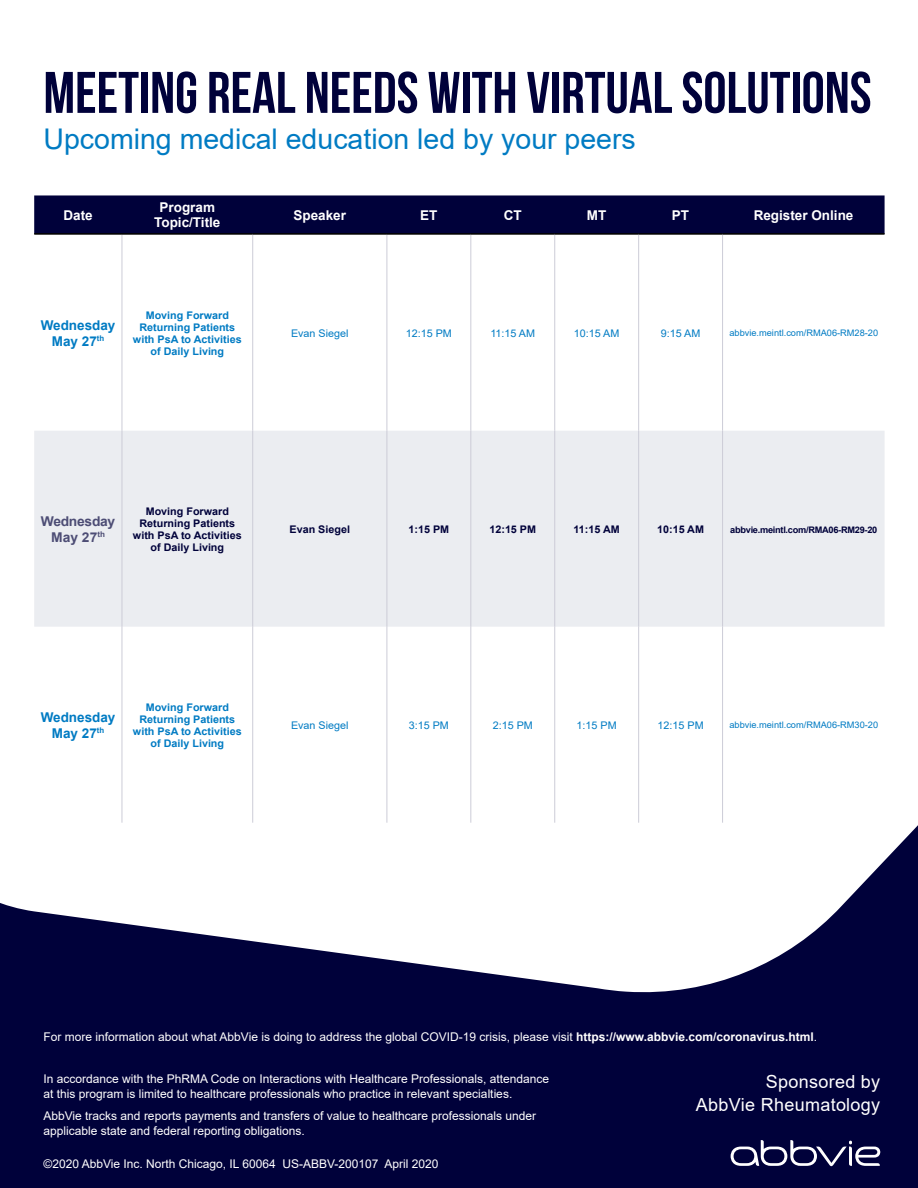
<style>
.page{position:relative;width:918px;height:1188px;background:#00013a}
.page>*{position:absolute;margin:0;border:0;box-sizing:border-box;transform-origin:0 0}
.t1{font:58.5px "Bebas Neue";color:#00013a}
.t2{font:28.5px "Arial";color:#007bc3}
.t3{font:18px/23.1px "Arial";letter-spacing:.015em;color:#fff;text-align:right}
.t4{font:700 13.5px/15.5px "Arial";color:#fff;text-align:center}
.t5{font:700 13.5px/16.2px "Arial";color:#007bc3;text-align:center}
.t6{font:700 13.5px/16.2px "Arial";letter-spacing:-.02em;color:#4d4d75;text-align:center}
.t7{font:12px/15px "Arial";color:#fff}
.t8{font:700 10.5px/12px "Arial";color:#007bc3;text-align:center}
.t9{font:700 10.5px/12px "Arial";color:#00013a;text-align:center}
.t10{font:10.5px "Arial";color:#007bc3}
.t11{font:9px "Arial";color:#007bc3}
.t12{font:700 9px "Arial";letter-spacing:-.03em;color:#00013a}
.s1{font-weight:700}
</style>
<div class="page">
<div style="left:0;top:0;width:918px;height:993px;background:#fff"></div>
<svg style="left:731px;top:1140px;width:149px;height:26px"></svg>
<svg style="left:34px;top:195px;width:851px;height:38px"></svg>
<div style="left:34px;top:431px;width:851px;height:196px;background:#ebedf1"></div>
<hr style="left:122px;top:235px;width:1px;height:196px;background:#ccccd7">
<hr style="left:252px;top:235px;width:1px;height:196px;background:#ccccd7">
<hr style="left:387px;top:235px;width:1px;height:196px;background:#ccccd7">
<hr style="left:471px;top:235px;width:1px;height:196px;background:#ccccd7">
<hr style="left:554px;top:235px;width:1px;height:196px;background:#ccccd7">
<hr style="left:638px;top:235px;width:1px;height:196px;background:#ccccd7">
<hr style="left:722px;top:235px;width:1px;height:196px;background:#ccccd7">
<hr style="left:122px;top:431px;width:1px;height:196px;background:#ccccd7">
<hr style="left:252px;top:431px;width:1px;height:196px;background:#ccccd7">
<hr style="left:387px;top:431px;width:1px;height:196px;background:#ccccd7">
<hr style="left:471px;top:431px;width:1px;height:196px;background:#ccccd7">
<hr style="left:554px;top:431px;width:1px;height:196px;background:#ccccd7">
<hr style="left:638px;top:431px;width:1px;height:196px;background:#ccccd7">
<hr style="left:722px;top:431px;width:1px;height:196px;background:#ccccd7">
<hr style="left:122px;top:627px;width:1px;height:196px;background:#ccccd7">
<hr style="left:252px;top:627px;width:1px;height:196px;background:#ccccd7">
<hr style="left:387px;top:627px;width:1px;height:196px;background:#ccccd7">
<hr style="left:471px;top:627px;width:1px;height:196px;background:#ccccd7">
<hr style="left:554px;top:627px;width:1px;height:196px;background:#ccccd7">
<hr style="left:638px;top:627px;width:1px;height:196px;background:#ccccd7">
<hr style="left:722px;top:627px;width:1px;height:196px;background:#ccccd7">
<hr style="left:34px;top:233px;width:88px;height:2px;background:#000">
<hr style="left:122px;top:233px;width:131px;height:2px;background:#000">
<hr style="left:253px;top:233px;width:134px;height:2px;background:#000">
<hr style="left:387px;top:233px;width:84px;height:2px;background:#000">
<hr style="left:471px;top:233px;width:84px;height:2px;background:#000">
<hr style="left:555px;top:233px;width:84px;height:2px;background:#000">
<hr style="left:639px;top:233px;width:84px;height:2px;background:#000">
<hr style="left:723px;top:233px;width:162px;height:2px;background:#000">
<h1 class="t1" style="left:44px;top:61px;width:830px">MEETING REAL NEEDS WITH VIRTUAL SOLUTIONS</h1>
<h2 class="t2" style="left:44px;top:119px;width:594px">Upcoming medical education led by your peers</h2>
<p class="t4" style="left:63px;top:207px;width:31px">Date</p>
<p class="t4" style="left:154px;top:200px;width:68px">Program<br>Topic/Title</p>
<p class="t4" style="left:294px;top:207px;width:54px">Speaker</p>
<p class="t4" style="left:420px;top:207px;width:19px">ET</p>
<p class="t4" style="left:504px;top:207px;width:19px">CT</p>
<p class="t4" style="left:587px;top:207px;width:21px">MT</p>
<p class="t4" style="left:672px;top:207px;width:19px">PT</p>
<p class="t4" style="left:754px;top:207px;width:101px">Register Online</p>
<p class="t5" style="left:41px;top:317px;width:76px">Wednesday<br>May 27<sup>th</sup></p>
<p class="t8" style="left:133px;top:309px;width:110px">Moving Forward<br>Returning Patients with PsA to Activities of Daily Living</p>
<p class="t10" style="left:291px;top:326px;width:59px">Evan Siegel</p>
<p class="t10" style="left:406px;top:326px;width:48px">12:15 PM</p>
<p class="t10" style="left:490px;top:326px;width:46px">11:15 AM</p>
<p class="t10" style="left:574px;top:326px;width:47px">10:15 AM</p>
<p class="t10" style="left:661px;top:326px;width:41px">9:15 AM</p>
<p class="t11" style="left:729px;top:327px;width:150px">abbvie.meintl.com/RMA06-RM28-20</p>
<p class="t6" style="left:41px;top:513px;width:76px">Wednesday<br>May 27<sup>th</sup></p>
<p class="t9" style="left:133px;top:505px;width:110px">Moving Forward<br>Returning Patients with PsA to Activities of Daily Living</p>
<p class="t9" style="left:290px;top:523px;width:62px">Evan Siegel</p>
<p class="t9" style="left:409px;top:523px;width:42px">1:15 PM</p>
<p class="t9" style="left:489px;top:523px;width:48px">12:15 PM</p>
<p class="t9" style="left:574px;top:523px;width:48px">11:15 AM</p>
<p class="t9" style="left:657px;top:523px;width:48px">10:15 AM</p>
<p class="t12" style="left:730px;top:523px;width:149px">abbvie.meintl.com/RMA06-RM29-20</p>
<p class="t5" style="left:41px;top:709px;width:76px">Wednesday<br>May 27<sup>th</sup></p>
<p class="t8" style="left:133px;top:701px;width:110px">Moving Forward<br>Returning Patients with PsA to Activities of Daily Living</p>
<p class="t10" style="left:291px;top:718px;width:59px">Evan Siegel</p>
<p class="t10" style="left:409px;top:718px;width:42px">3:15 PM</p>
<p class="t10" style="left:493px;top:718px;width:42px">2:15 PM</p>
<p class="t10" style="left:577px;top:718px;width:42px">1:15 PM</p>
<p class="t10" style="left:658px;top:718px;width:48px">12:15 PM</p>
<p class="t11" style="left:729px;top:719px;width:150px">abbvie.meintl.com/RMA06-RM30-20</p>
<p class="t7" style="left:44px;top:1030px;width:775px">For more information about what AbbVie is doing to address the global COVID-19 crisis, please visit <span class="s1">https://www.abbvie.com/coronavirus.html</span>.</p>
<h3 class="t3" style="left:696px;top:1070px;width:186px">Sponsored by<br>AbbVie Rheumatology</h3>
<p class="t7" style="left:44px;top:1072px;width:507px">In accordance with the PhRMA Code on Interactions with Healthcare Professionals, attendance at this program is limited to healthcare professionals who practice in relevant specialties.</p>
<p class="t7" style="left:44px;top:1108px;width:494px">AbbVie tracks and reports payments and transfers of value to healthcare professionals under applicable state and federal reporting obligations.</p>
<p class="t7" style="left:44px;top:1156px;width:397px">©2020 AbbVie Inc. North Chicago, IL 60064 US-ABBV-200107 April 2020</p>
</div>
